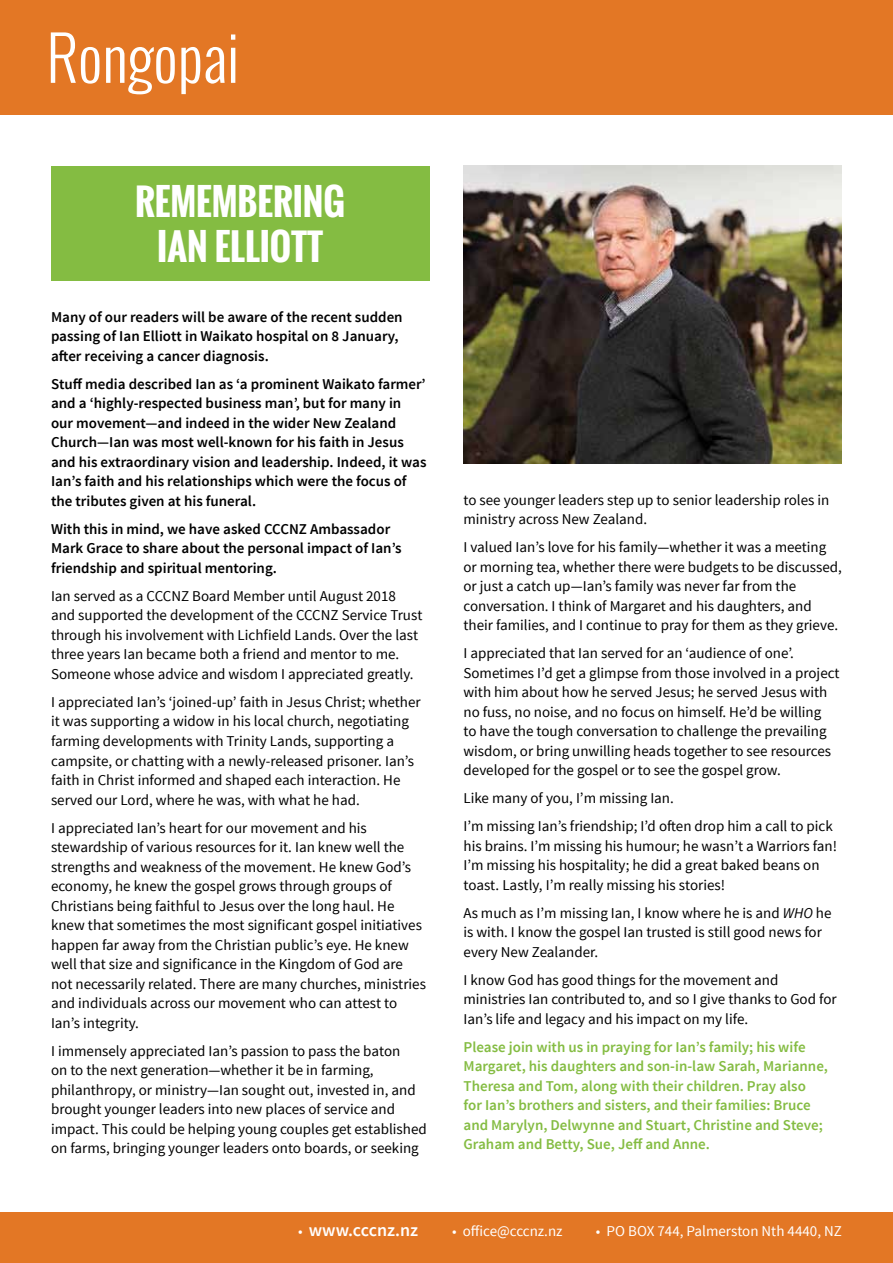
<style>
.page{position:relative;width:893px;height:1263px;background:#fff}
.page>*{position:absolute;margin:0;border:0;box-sizing:border-box;transform-origin:0 0}
.t1{font:300 60px "Oswald";color:#fff}
.t2{font:700 36px/45px "Oswald";color:#fff;text-align:center}
.t3{font:600 18px "Source Sans Pro";color:#fff}
.t4{font:15px/19.5px "Source Sans Pro";color:#000}
.t5{font:600 15px/19.5px "Source Sans Pro";color:#000}
.t6{font:600 15px/19.5px "Source Sans Pro";color:#84bc42}
.t7{font:15px "Source Sans Pro";color:#fff}
.s1{font-style:italic}
.s2{font-weight:400;font-size:15px}
</style>
<div class="page">
<div style="left:0;top:0;width:893px;height:115px;background:#e37725"></div>
<div style="left:0;top:1212px;width:893px;height:51px;background:#e37725"></div>
<div style="left:51px;top:166px;width:378px;height:115px;background:#84bc42"></div>
<img style="left:463px;top:166px;width:379px;height:297px">
<h1 class="t1" style="left:47px;top:14px;width:194px">Rongopai</h1>
<h2 class="t2" style="left:135px;top:180px;width:212px">REMEMBERING<br>IAN ELLIOTT</h2>
<p class="t5" style="left:51px;top:308px;width:353px">Many of our readers will be aware of the recent sudden passing of Ian Elliott in Waikato hospital on 8 January, after receiving a cancer diagnosis.</p>
<p class="t5" style="left:51px;top:375px;width:377px">Stuff media described Ian as ‘a prominent Waikato farmer’ and a ‘highly-respected business man’, but for many in our movement—and indeed in the wider New Zealand Church—Ian was most well-known for his faith in Jesus and his extraordinary vision and leadership. Indeed, it was Ian’s faith and his relationships which were the focus of the tributes given at his funeral.</p>
<p class="t5" style="left:51px;top:520px;width:352px">With this in mind, we have asked CCCNZ Ambassador<br>Mark Grace to share about the personal impact of Ian’s friendship and spiritual mentoring.</p>
<p class="t4" style="left:51px;top:586px;width:373px">Ian served as a CCCNZ Board Member until August 2018 and supported the development of the CCCNZ Service Trust through his involvement with Lichfield Lands. Over the last three years Ian became both a friend and mentor to me.<br>Someone whose advice and wisdom I appreciated greatly.</p>
<p class="t4" style="left:51px;top:692px;width:371px">I appreciated Ian’s ‘joined-up’ faith in Jesus Christ; whether it was supporting a widow in his local church, negotiating farming developments with Trinity Lands, supporting a campsite, or chatting with a newly-released prisoner. Ian’s faith in Christ informed and shaped each interaction. He served our Lord, where he was, with what he had.</p>
<p class="t4" style="left:51px;top:818px;width:376px">I appreciated Ian’s heart for our movement and his stewardship of various resources for it. Ian knew well the strengths and weakness of the movement. He knew God’s economy, he knew the gospel grows through groups of Christians being faithful to Jesus over the long haul. He knew that sometimes the most significant gospel initiatives happen far away from the Christian public’s eye. He knew well that size and significance in the Kingdom of God are not necessarily related. There are many churches, ministries and individuals across our movement who can attest to Ian’s integrity.</p>
<p class="t4" style="left:51px;top:1041px;width:377px">I immensely appreciated Ian’s passion to pass the baton<br>on to the next generation—whether it be in farming, philanthropy, or ministry—Ian sought out, invested in, and brought younger leaders into new places of service and impact. This could be helping young couples get established on farms, bringing younger leaders onto boards, or seeking</p>
<p class="t4" style="left:463px;top:490px;width:367px">to see younger leaders step up to senior leadership roles in ministry across New Zealand.</p>
<p class="t4" style="left:463px;top:538px;width:380px">I valued Ian’s love for his family—whether it was a meeting or morning tea, whether there were budgets to be discussed, or just a catch up—Ian’s family was never far from the conversation. I think of Margaret and his daughters, and their families, and I continue to pray for them as they grieve.</p>
<p class="t4" style="left:463px;top:644px;width:378px">I appreciated that Ian served for an ‘audience of one’.<br>Sometimes I’d get a glimpse from those involved in a project with him about how he served Jesus; he served Jesus with no fuss, no noise, and no focus on himself. He’d be willing<br>to have the tough conversation to challenge the prevailing wisdom, or bring unwilling heads together to see resources developed for the gospel or to see the gospel grow.</p>
<p class="t4" style="left:463px;top:784px;width:371px;line-height:28px">Like many of you, I’m missing Ian.<br>I’m missing Ian’s friendship; I’d often drop him a call to pick</p>
<p class="t4" style="left:463px;top:836px;width:375px">his brains. I’m missing his humour; he wasn’t a Warriors fan!<br>I’m missing his hospitality; he did a great baked beans on toast. Lastly, I’m really missing his stories!</p>
<p class="t4" style="left:463px;top:903px;width:370px">As much as I’m missing Ian, I know where he is and <span class="s1">WHO</span> he is with. I know the gospel Ian trusted is still good news for every New Zealander.</p>
<p class="t4" style="left:463px;top:970px;width:375px">I know God has good things for the movement and ministries Ian contributed to, and so I give thanks to God for<br>Ian’s life and legacy and his impact on my life.</p>
<p class="t6" style="left:463px;top:1037px;width:366px">Please join with us in praying for Ian’s family; his wife Margaret, his daughters and son-in-law Sarah, Marianne, Theresa and Tom, along with their children. Pray also for Ian’s brothers and sisters, and their families: Bruce and Marylyn, Delwynne and Stuart, Christine and Steve; Graham and Betty, Sue, Jeff and Anne.</p>
<p class="t3" style="left:298px;top:1219px;width:121px"><span class="s2">•</span> www.cccnz.nz</p>
<p class="t7" style="left:452px;top:1222px;width:112px">• office@cccnz.nz</p>
<p class="t7" style="left:596px;top:1222px;width:247px">• PO BOX 744, Palmerston Nth 4440, NZ</p>
</div>
